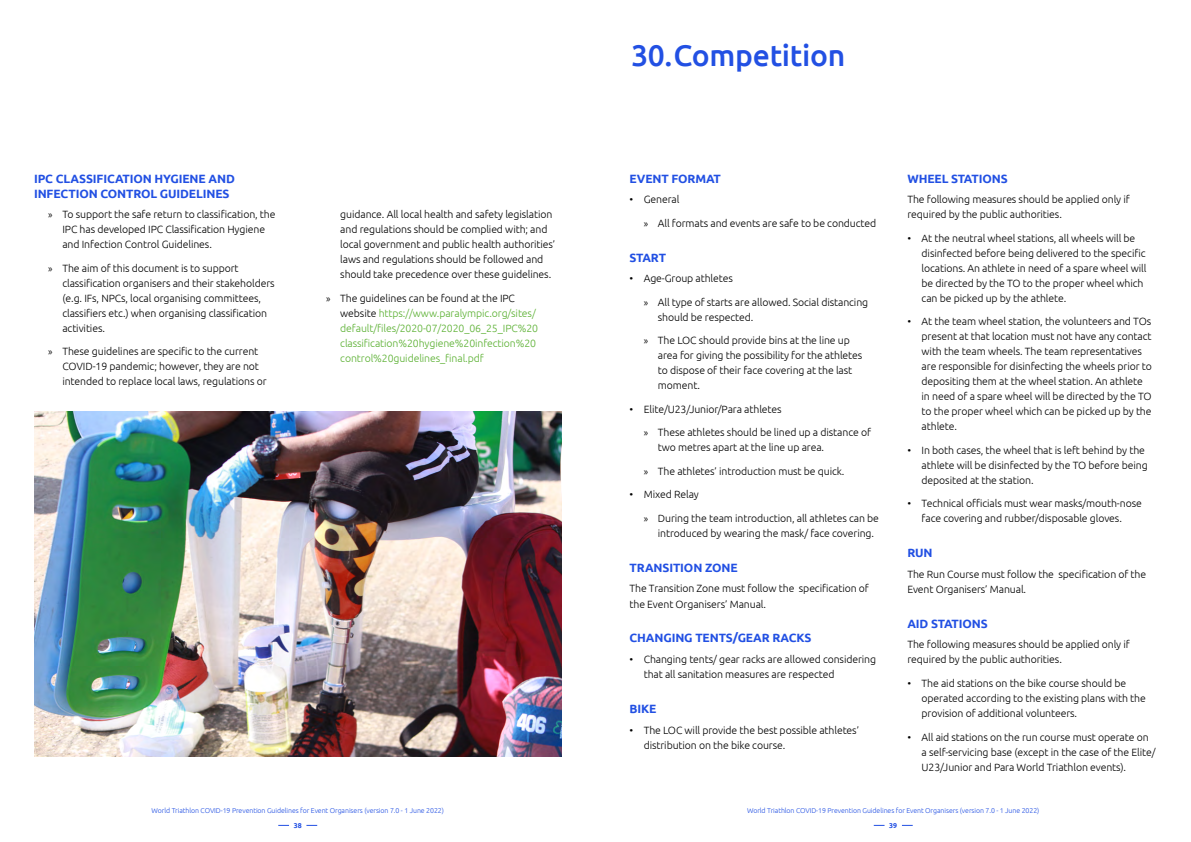
<style>
.page{position:relative;width:1191px;height:842px;background:#fff}
.page>*{position:absolute;margin:0;border:0;box-sizing:border-box;transform-origin:0 0}
.t1{font:500 30px "Ubuntu";letter-spacing:-.01em;color:#2250e3}
.t2{font:700 12px/15px "Ubuntu";letter-spacing:-.01em;color:#2250e3}
.t3{font:300 10.5px/15px "Ubuntu";letter-spacing:-.01em;color:#000}
.t4{font:300 10.5px/15px "Ubuntu";letter-spacing:-.01em;color:#5ab031}
.t5{font:300 7px "Ubuntu";letter-spacing:-.01em;color:#2250e3}
.t6{font:700 7px "Ubuntu";color:#2250e3}
.s1{font-family:"Myriad Pro";font-weight:400}
.s2{font-family:"Myriad Pro";font-weight:400;color:#000}
.s3{color:#000}
</style>
<div class="page">
<img style="left:34px;top:411px;width:527px;height:346px">
<p class="t2" style="left:34px;top:171px;width:202px">IPC CLASSIFICATION HYGIENE AND<br>INFECTION CONTROL GUIDELINES</p>
<p class="t3" style="left:62px;top:207px;width:215px;text-indent:-14px"><span class="s1">»</span> To support the safe return to classification, the<br>IPC has developed IPC Classification Hygiene and Infection Control Guidelines.</p>
<p class="t3" style="left:62px;top:260px;width:214px;text-indent:-14px"><span class="s1">»</span> The aim of this document is to support classification organisers and their stakeholders (e.g. IFs, NPCs, local organising committees, classifiers etc.) when organising classification activities.</p>
<p class="t3" style="left:62px;top:344px;width:206px;text-indent:-14px"><span class="s1">»</span> These guidelines are specific to the current<br>COVID-19 pandemic; however, they are not intended to replace local laws, regulations or</p>
<p class="t3" style="left:340px;top:207px;width:216px">guidance. All local health and safety legislation and regulations should be complied with; and local government and public health authorities’ laws and regulations should be followed and should take precedence over these guidelines.</p>
<p class="t4" style="left:340px;top:290px;width:199px;text-indent:-14px"><span class="s2">»</span> <span class="s3">The guidelines can be found at the IPC website</span> https://www.paralympic.org/sites/ default/files/2020-07/2020_06_25_IPC%20 classification%20hygiene%20infection%20 control%20guidelines_final.pdf</p>
<p class="t5" style="left:152px;top:806px;width:294px">World Triathlon COVID-19 Prevention Guidelines for Event Organisers (version 7.0 - 1 June 2022)</p>
<p class="t6" style="left:294px;top:821px;width:9px">38</p>
<h1 class="t1" style="left:631px;top:36px;width:216px">30.Competition</h1>
<p class="t2" style="left:629px;top:171px;width:93px">EVENT FORMAT</p>
<p class="t3" style="left:629px;top:192px;width:51px">• General</p>
<p class="t3" style="left:643px;top:215px;width:234px"><span class="s1">»</span> All formats and events are safe to be conducted</p>
<p class="t2" style="left:629px;top:250px;width:38px">START</p>
<p class="t3" style="left:629px;top:271px;width:105px">• Age-Group athletes</p>
<p class="t3" style="left:658px;top:294px;width:212px;text-indent:-14px"><span class="s1">»</span> All type of starts are allowed. Social distancing should be respected.</p>
<p class="t3" style="left:658px;top:333px;width:206px;text-indent:-14px"><span class="s1">»</span> The LOC should provide bins at the line up area for giving the possibility for the athletes to dispose of their face covering at the last moment.</p>
<p class="t3" style="left:629px;top:401px;width:154px">• Elite/U23/Junior/Para athletes</p>
<p class="t3" style="left:658px;top:425px;width:214px;text-indent:-14px"><span class="s1">»</span> These athletes should be lined up a distance of two metres apart at the line up area.</p>
<p class="t3" style="left:643px;top:463px;width:202px"><span class="s1">»</span> The athletes’ introduction must be quick.</p>
<p class="t3" style="left:629px;top:487px;width:71px">• Mixed Relay</p>
<p class="t3" style="left:658px;top:510px;width:223px;text-indent:-14px"><span class="s1">»</span> During the team introduction, all athletes can be introduced by wearing the mask/ face covering.</p>
<p class="t2" style="left:629px;top:560px;width:110px">TRANSITION ZONE</p>
<p class="t3" style="left:629px;top:581px;width:241px">The Transition Zone must follow the specification of the Event Organisers’ Manual.</p>
<p class="t2" style="left:629px;top:630px;width:183px">CHANGING TENTS/GEAR RACKS</p>
<p class="t3" style="left:643px;top:651px;width:234px;text-indent:-14px">• Changing tents/ gear racks are allowed considering that all sanitation measures are respected</p>
<p class="t2" style="left:629px;top:701px;width:28px">BIKE</p>
<p class="t3" style="left:643px;top:722px;width:217px;text-indent:-14px">• The LOC will provide the best possible athletes’ distribution on the bike course.</p>
<p class="t2" style="left:907px;top:171px;width:102px">WHEEL STATIONS</p>
<p class="t3" style="left:907px;top:192px;width:224px">The following measures should be applied only if required by the public authorities.</p>
<p class="t3" style="left:921px;top:230px;width:226px;text-indent:-14px">• At the neutral wheel stations, all wheels will be disinfected before being delivered to the specific locations. An athlete in need of a spare wheel will be directed by the TO to the proper wheel which can be picked up by the athlete.</p>
<p class="t3" style="left:921px;top:314px;width:232px;text-indent:-14px">• At the team wheel station, the volunteers and TOs present at that location must not have any contact with the team wheels. The team representatives are responsible for disinfecting the wheels prior to depositing them at the wheel station. An athlete in need of a spare wheel will be directed by the TO to the proper wheel which can be picked up by the athlete.</p>
<p class="t3" style="left:921px;top:442px;width:228px;text-indent:-14px">• In both cases, the wheel that is left behind by the athlete will be disinfected by the TO before being deposited at the station.</p>
<p class="t3" style="left:907px;top:496px;width:236px;text-align:center">• Technical officials must wear masks/mouth-nose face covering and rubber/disposable gloves.</p>
<p class="t2" style="left:907px;top:545px;width:27px">RUN</p>
<p class="t3" style="left:907px;top:566px;width:240px">The Run Course must follow the specification of the<br>Event Organisers’ Manual.</p>
<p class="t2" style="left:907px;top:616px;width:82px">AID STATIONS</p>
<p class="t3" style="left:907px;top:637px;width:224px">The following measures should be applied only if required by the public authorities.</p>
<p class="t3" style="left:921px;top:675px;width:226px;text-indent:-14px">• The aid stations on the bike course should be operated according to the existing plans with the provision of additional volunteers.</p>
<p class="t3" style="left:921px;top:729px;width:235px;text-indent:-14px">• All aid stations on the run course must operate on a self-servicing base (except in the case of the Elite/<br>U23/Junior and Para World Triathlon events).</p>
<p class="t5" style="left:747px;top:806px;width:294px">World Triathlon COVID-19 Prevention Guidelines for Event Organisers (version 7.0 - 1 June 2022)</p>
<p class="t6" style="left:889px;top:821px;width:9px">39</p>
</div>
